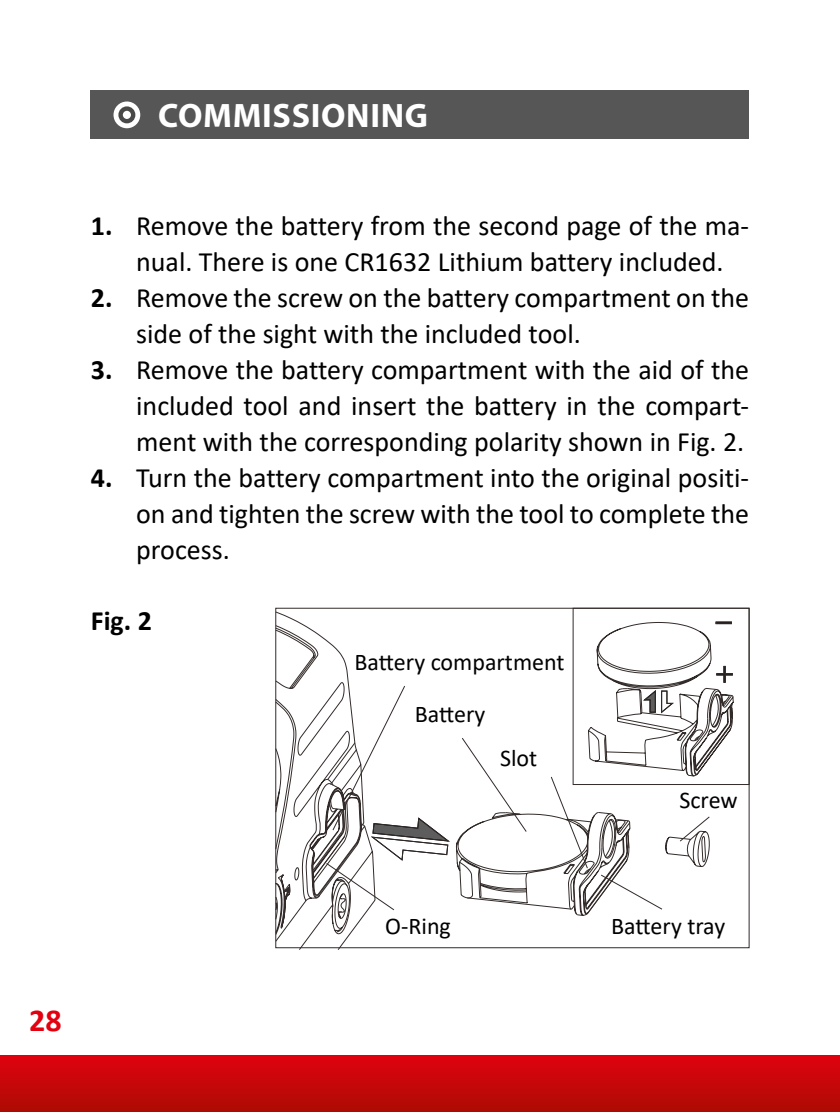
<style>
.page{position:relative;width:840px;height:1112px;background:#fff}
.page>*{position:absolute;margin:0;border:0;box-sizing:border-box;transform-origin:0 0}
.t1{font:700 34px "Myriad Pro";letter-spacing:.02em;color:#fff}
.t2{font:700 32px "Calibri";color:#e3000f}
.t3{font:28px/36px "Calibri";color:#000}
.t4{font:700 28px "Calibri";color:#000}
.t5{font:24px "Calibri";color:#000}
.s1{font-weight:700}
</style>
<div class="page">
<div style="left:91px;top:91px;width:657px;height:48px;background:#565656"></div>
<svg style="left:113px;top:101px;width:27px;height:27px"></svg>
<div style="left:118px;top:106px;width:17px;height:17px;border:4px solid #494948;border-radius:50%"></div>
<div style="left:572px;top:607px;width:177px;height:177px;border:1px solid #322b29"></div>
<svg style="left:275px;top:610px;width:459px;height:340px"></svg>
<div style="left:0;top:1054px;width:839px;height:57px;background:linear-gradient(to bottom,#e1020f,#ad0c05)"></div>
<p class="t1" style="left:158px;top:93px;width:271px">COMMISSIONING</p>
<p class="t3" style="left:136px;top:207px;width:614px;text-indent:-45px"><span class="s1">1.</span> Remove the battery from the second page of the ma&shy;nual. There is one CR1632 Lithium battery included.</p>
<p class="t3" style="left:136px;top:279px;width:614px;text-indent:-45px"><span class="s1">2.</span> Remove the screw on the battery compartment on the side of the sight with the included tool.</p>
<p class="t3" style="left:136px;top:351px;width:614px;text-align:justify;text-indent:-45px"><span class="s1">3.</span> Remove the battery compartment with the aid of the included tool and insert the battery in the compart&shy;ment with the corresponding polarity shown in Fig. 2.</p>
<p class="t3" style="left:136px;top:459px;width:614px;text-align:justify;text-indent:-45px"><span class="s1">4.</span> Turn the battery compartment into the original positi&shy;on and tighten the screw with the tool to complete the process.</p>
<p class="t4" style="left:91px;top:600px;width:63px">Fig. 2</p>
<p class="t5" style="left:354px;top:645px;width:211px">Battery compartment</p>
<p class="t5" style="left:414px;top:696px;width:72px">Battery</p>
<p class="t5" style="left:499px;top:741px;width:39px">Slot</p>
<p class="t5" style="left:679px;top:783px;width:60px">Screw</p>
<p class="t2" style="left:29px;top:997px;width:34px">28</p>
<p class="t5" style="left:385px;top:909px;width:67px">O-Ring</p>
<p class="t5" style="left:611px;top:909px;width:115px">Battery tray</p>
</div>
